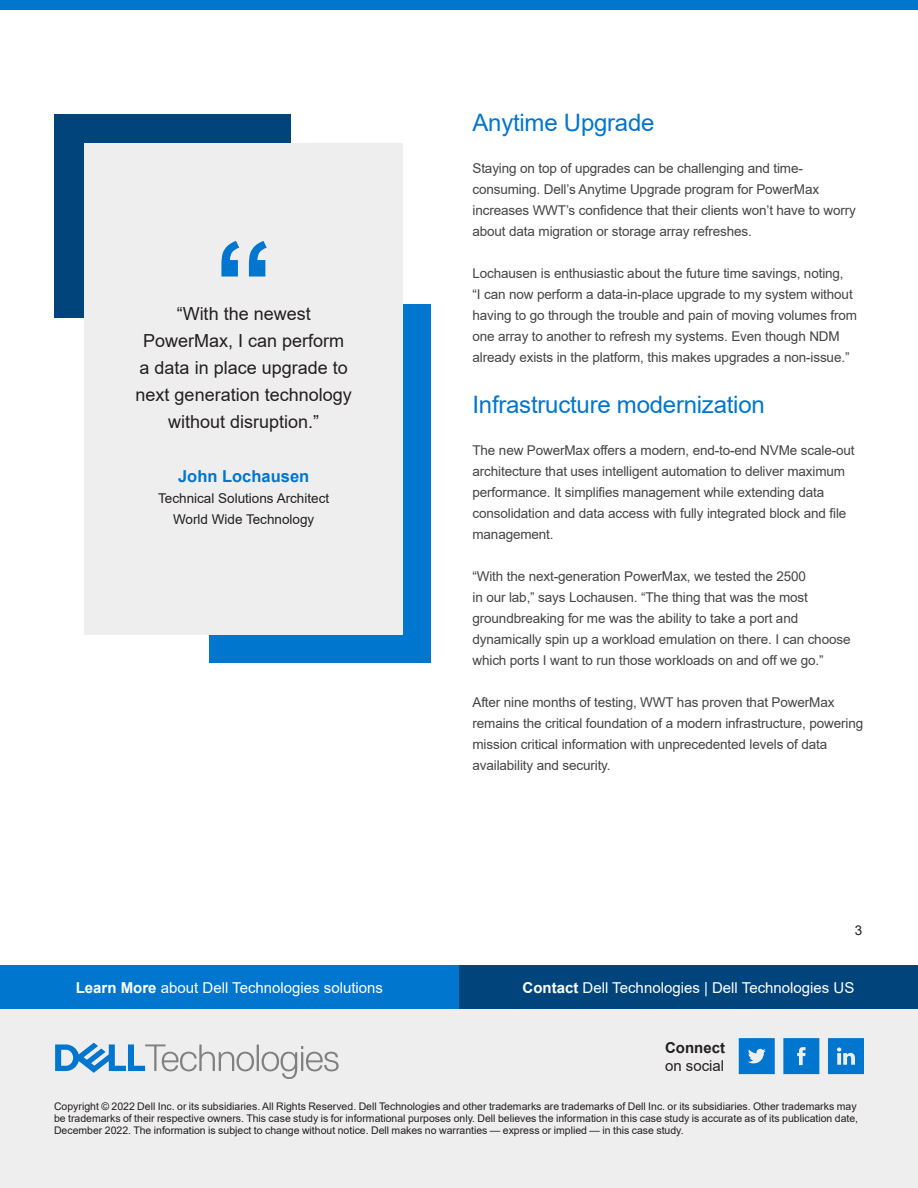
<style>
.page{position:relative;width:918px;height:1188px;background:#fff}
.page>*{position:absolute;margin:0;border:0;box-sizing:border-box;transform-origin:0 0}
.t1{font:700 120px "Arial";color:#0076ce}
.t2{font:24px "Arial";letter-spacing:-.01em;color:#0076ce}
.t3{font:18px/27px "Arial";color:#231f20;text-align:center}
.t4{font:700 16.5px "Arial";color:#0076ce}
.CTA_call_out{font:15px "Arial";color:#fff}
.CTA_call_out-2{font:15px/18px "Arial";color:#231f20}
.t5{font:13.5px/21px "Arial";letter-spacing:-.01em;color:#444}
.t6{font:13.5px "Arial";color:#231f20}
.LAST_PAGE_Disclaimer{font:10.5px/12px "Arial";color:#231f20}
.s1{font-weight:700}
</style>
<div class="page">
<div style="left:0;top:0;width:918px;height:10px;background:#0076ce"></div>
<div style="left:0;top:965px;width:459px;height:45px;background:#0076ce"></div>
<div style="left:459px;top:965px;width:459px;height:45px;background:#00447c"></div>
<div style="left:0;top:1010px;width:918px;height:178px;background:#eee"></div>
<svg style="left:783px;top:1038px;width:36px;height:36px"></svg>
<svg style="left:739px;top:1038px;width:36px;height:36px"></svg>
<svg style="left:828px;top:1038px;width:36px;height:36px"></svg>
<svg style="left:55px;top:1043px;width:284px;height:36px"></svg>
<div style="left:54px;top:114px;width:237px;height:204px;background:#00447c"></div>
<div style="left:209px;top:304px;width:222px;height:359px;background:#0076ce"></div>
<div style="left:84px;top:144px;width:319px;height:491px;background:#eee"></div>
<p class="t1" style="left:214px;top:201px;width:61px">“</p>
<p class="t3" style="left:136px;top:300px;width:218px">“With the newest<br>PowerMax, I can perform<br>a data in place upgrade to next generation technology without disruption.”</p>
<p class="t4" style="left:178px;top:465px;width:133px">John Lochausen</p>
<p class="t6" style="left:158px;top:489px;width:173px">Technical Solutions Architect</p>
<p class="t6" style="left:173px;top:510px;width:143px">World Wide Technology</p>
<p class="t2" style="left:472px;top:106px;width:184px">Anytime Upgrade</p>
<p class="t5" style="left:472px;top:158px;width:385px">Staying on top of upgrades can be challenging and time&shy;consuming. Dell’s Anytime Upgrade program for PowerMax increases WWT’s confidence that their clients won’t have to worry about data migration or storage array refreshes.</p>
<p class="t5" style="left:472px;top:263px;width:386px">Lochausen is enthusiastic about the future time savings, noting,<br>“I can now perform a data-in-place upgrade to my system without having to go through the trouble and pain of moving volumes from one array to another to refresh my systems. Even though NDM already exists in the platform, this makes upgrades a non-issue.”</p>
<p class="t2" style="left:472px;top:388px;width:294px">Infrastructure modernization</p>
<p class="t5" style="left:472px;top:440px;width:384px">The new PowerMax offers a modern, end-to-end NVMe scale-out architecture that uses intelligent automation to deliver maximum performance. It simplifies management while extending data consolidation and data access with fully integrated block and file management.</p>
<p class="t5" style="left:472px;top:566px;width:380px">“With the next-generation PowerMax, we tested the 2500<br>in our lab,” says Lochausen. “The thing that was the most groundbreaking for me was the ability to take a port and dynamically spin up a workload emulation on there. I can choose which ports I want to run those workloads on and off we go.”</p>
<p class="t5" style="left:472px;top:692px;width:392px">After nine months of testing, WWT has proven that PowerMax remains the critical foundation of a modern infrastructure, powering mission critical information with unprecedented levels of data availability and security.</p>
<p class="t6" style="left:855px;top:921px;width:9px">3</p>
<p class="CTA_call_out" style="left:76px;top:977px;width:309px"><span class="s1">Learn More</span> about Dell Technologies solutions</p>
<p class="CTA_call_out" style="left:523px;top:977px;width:333px"><span class="s1">Contact</span> Dell Technologies | Dell Technologies US</p>
<p class="CTA_call_out-2" style="left:665px;top:1038px;width:61px"><span class="s1">Connect </span>on social</p>
<p class="LAST_PAGE_Disclaimer" style="left:54px;top:1100px;width:806px">Copyright © 2022 Dell Inc. or its subsidiaries. All Rights Reserved. Dell Technologies and other trademarks are trademarks of Dell Inc. or its subsidiaries. Other trademarks may be trademarks of their respective owners. This case study is for informational purposes only. Dell believes the information in this case study is accurate as of its publication date,<br>December 2022. The information is subject to change without notice. Dell makes no warranties — express or implied — in this case study.</p>
</div>
